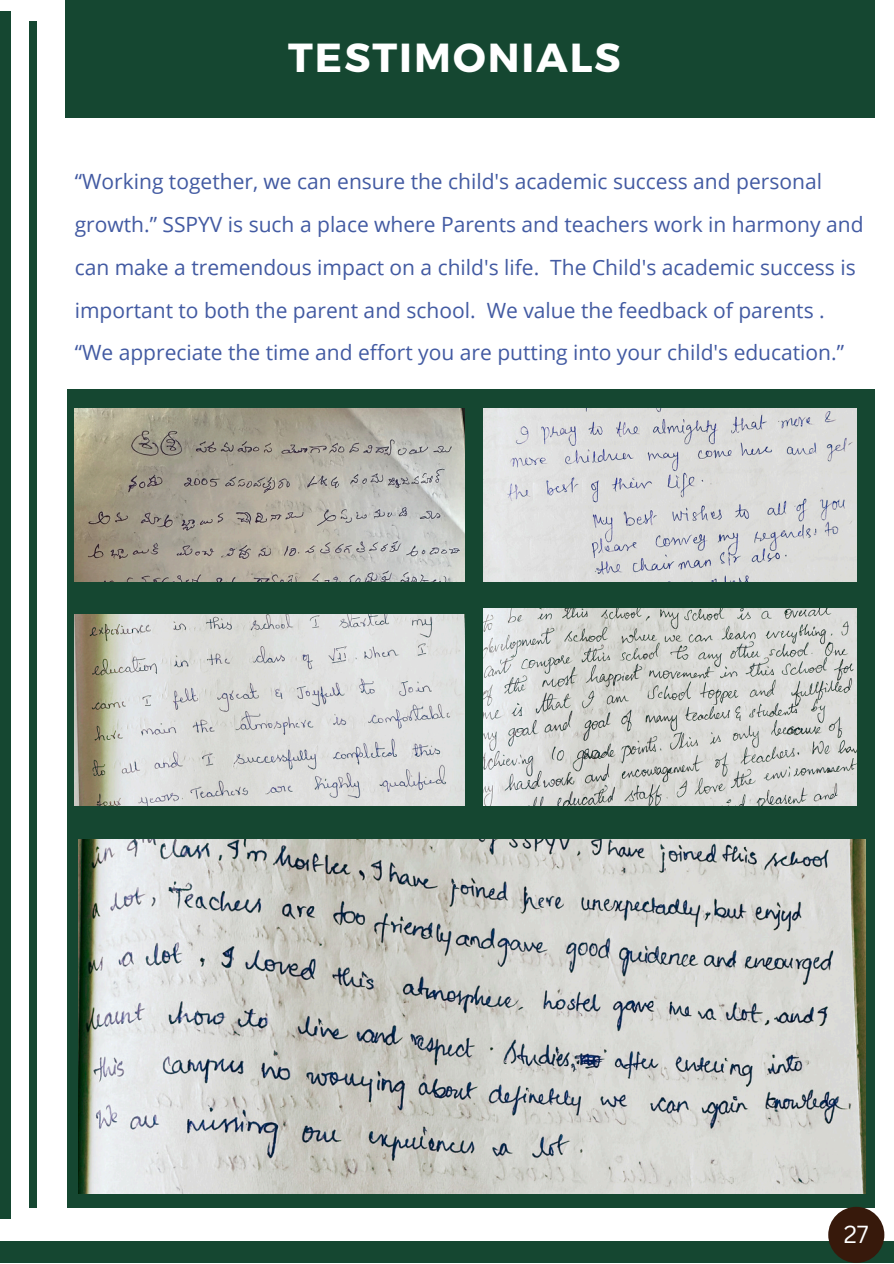
<style>
.page{position:relative;width:894px;height:1264px;background:#fff}
.page>*{position:absolute;margin:0;border:0;box-sizing:border-box;transform-origin:0 0}
.t1{font:700 40.5px "Montserrat";letter-spacing:.05em;color:#fff}
.t2{font:24px "Canva Sans";color:#fff}
.t3{font:21px/42.8px "Open Sans";color:#425aa2}
</style>
<div class="page">
<div style="left:0;top:1241px;width:893px;height:22px;background:#154731"></div>
<div style="left:29px;top:22px;width:8px;height:1185px;background:#154731"></div>
<div style="left:0;top:11px;width:10px;height:1207px;background:#154731"></div>
<div style="left:67px;top:389px;width:807px;height:818px;background:#154731"></div>
<img style="left:75px;top:408px;width:389px;height:174px">
<div style="left:65px;top:0;width:809px;height:118px;background:#154731"></div>
<div style="left:828px;top:1206px;width:56px;height:56px;background:#37190b;border-radius:50%"></div>
<img style="left:483px;top:408px;width:372px;height:174px">
<img style="left:75px;top:615px;width:389px;height:190px">
<img style="left:483px;top:608px;width:372px;height:197px">
<img style="left:78px;top:839px;width:787px;height:354px">
<p class="t1" style="left:288px;top:31px;width:334px">TESTIMONIALS</p>
<p class="t3" style="left:75px;top:160px;width:790px">“Working together, we can ensure the child's academic success and personal growth.” SSPYV is such a place where Parents and teachers work in harmony and can make a tremendous impact on a child's life. The Child's academic success is important to both the parent and school. We value the feedback of parents .</p>
<p class="t3" style="left:75px;top:331px;width:770px">“We appreciate the time and effort you are putting into your child's education.”</p>
<p class="t2" style="left:843px;top:1217px;width:26px">27</p>
</div>
